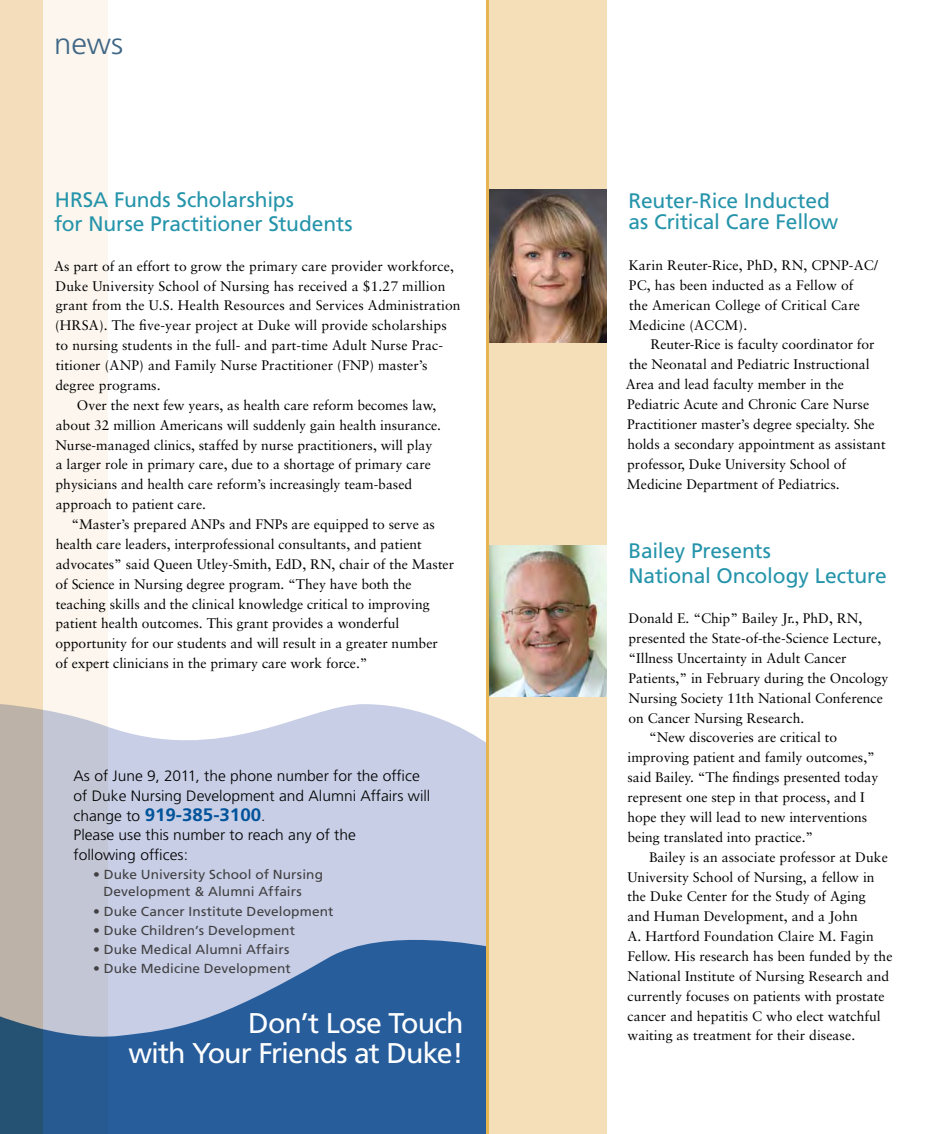
<style>
.page{position:relative;width:945px;height:1134px;background:#fff}
.page>*{position:absolute;margin:0;border:0;box-sizing:border-box;transform-origin:0 0}
.t1{font:300 30px "Frutiger";color:#3f6685;scale:1.04 1}
.t2{font:28.5px/30px "Frutiger";letter-spacing:-.035em;color:#fff;text-align:right}
.t3{font:21px/24px "Frutiger";letter-spacing:-.01em;color:#2594aa}
.t4{font:700 18px "Frutiger";color:#00539b;scale:1.04 1}
.t5{font:300 15px/19.8px "Frutiger";color:#000;scale:1.04 1}
.t6{font:13.8px/19.8px "Sabon";color:#000}
.t7{font:13.2px/17.2px "Frutiger";letter-spacing:.01em;color:#414042;scale:1.04 1}
.s1{font-weight:300;font-size:15px;color:#000}
</style>
<div class="page">
<svg style="left:108px;top:704px;width:378px;height:234px;background:#cbd2e7"></svg>
<svg style="left:43px;top:0;width:65px;height:938px;background:#eeeae8"></svg>
<svg style="left:0;top:0;width:43px;height:938px;background:#e6d2b5"></svg>
<div style="left:488px;top:0;width:119px;height:1134px;background:#f5dfb8"></div>
<svg style="left:0;top:938px;width:486px;height:196px;background:#5279a9"></svg>
<img style="left:489px;top:189px;width:118px;height:153px">
<img style="left:489px;top:546px;width:118px;height:151px">
<hr style="left:486px;top:0;width:3px;height:1134px;background:#e6b552">
<h1 class="t1" style="left:54px;top:26px;width:68px">news</h1>
<h3 class="t3" style="left:54px;top:188px;width:300px">H RSA Funds Scholarships<br>for Nurse Practitioner Students</h3>
<p class="t6" style="left:54px;top:256px;width:401px">As part of an effort to grow the primary care provider workforce,</p>
<p class="t6" style="left:55px;top:276px;width:392px">Duke University School of Nursing has received a $1.27 million</p>
<p class="t6" style="left:56px;top:296px;width:406px">grant from the U.S. Health Resources and Services Administration</p>
<p class="t6" style="left:55px;top:316px;width:393px">(HRSA). The five-year project at Duke will provide scholarships</p>
<p class="t6" style="left:56px;top:335px;width:389px">to nursing students in the full- and part-time Adult Nurse Prac-</p>
<p class="t6" style="left:56px;top:355px;width:373px">titioner (ANP) and Family Nurse Practitioner (FNP) master’s</p>
<p class="t6" style="left:55px;top:375px;width:107px">degree programs.</p>
<p class="t6" style="left:77px;top:395px;width:361px">Over the next few years, as health care reform becomes law,</p>
<p class="t6" style="left:56px;top:415px;width:387px">about 32 million Americans will suddenly gain health insurance.</p>
<p class="t6" style="left:55px;top:435px;width:378px">Nurse-managed clinics, staffed by nurse practitioners, will play</p>
<p class="t6" style="left:56px;top:455px;width:377px">a larger role in primary care, due to a shortage of primary care</p>
<p class="t6" style="left:56px;top:474px;width:358px">physicians and health care reform’s increasingly team-based</p>
<p class="t6" style="left:56px;top:494px;width:152px">approach to patient care.</p>
<p class="t6" style="left:71px;top:514px;width:365px">“Master’s prepared ANPs and FNPs are equipped to serve as</p>
<p class="t6" style="left:56px;top:534px;width:368px">health care leaders, interprofessional consultants, and patient</p>
<p class="t6" style="left:56px;top:554px;width:400px">advocates” said Queen Utley-Smith, EdD, RN, chair of the Master</p>
<p class="t6" style="left:55px;top:574px;width:358px">of Science in Nursing degree program. “They have both the</p>
<p class="t6" style="left:56px;top:594px;width:375px">teaching skills and the clinical knowledge critical to improving</p>
<p class="t6" style="left:56px;top:614px;width:345px">patient health outcomes. This grant provides a wonderful</p>
<p class="t6" style="left:55px;top:633px;width:384px">opportunity for our students and will result in a greater number</p>
<p class="t6" style="left:55px;top:653px;width:314px">of expert clinicians in the primary care work force.”</p>
<p class="t5" style="left:74px;top:766px;width:345px">As of June 9, 2011, the phone number for the office of Duke Nursing Development and Alumni Affairs will</p>
<h3 class="t4" style="left:74px;top:804px;width:186px"><span class="s1">change to</span> 919-385-3100<span class="s1">.</span></h3>
<p class="t5" style="left:74px;top:826px;width:273px">Please use this number to reach any of the following offices:</p>
<p class="t7" style="left:104px;top:866px;width:213px;text-indent:-10px">• Duke University School of Nursing<br>Development &amp; Alumni Affairs</p>
<p class="t7" style="left:93px;top:903px;width:233px">• Duke Cancer Institute Development</p>
<p class="t7" style="left:93px;top:922px;width:196px">• Duke Children’s Development</p>
<p class="t7" style="left:93px;top:941px;width:190px">• Duke Medical Alumni Affairs</p>
<p class="t7" style="left:93px;top:960px;width:192px">• Duke Medicine Development</p>
<h2 class="t2" style="left:128px;top:1008px;width:337px">Don’t Lose Touch<br>with Your Friends at Duke!</h2>
<h3 class="t3" style="left:628px;top:190px;width:211px;line-height:21px">Reuter-Rice I nducted as Critical Care Fellow</h3>
<p class="t6" style="left:629px;top:255px;width:251px">Karin Reuter-Rice, PhD, RN, CPNP-AC/<br>PC, has been inducted as a Fellow of<br>the American College of Critical Care<br>Medicine (ACCM).</p>
<p class="t6" style="left:626px;top:335px;width:261px;text-indent:24px">Reuter-Rice is faculty coordinator for the Neonatal and Pediatric Instructional Area and lead faculty member in the Pediatric Acute and Chronic Care Nurse Practitioner master’s degree specialty. She holds a secondary appointment as assistant professor, Duke University School of Medicine Department of Pediatrics.</p>
<h3 class="t3" style="left:629px;top:538px;width:260px;line-height:25.5px">Bailey Presents<br>National Oncology Lecture</h3>
<p class="t6" style="left:629px;top:608px;width:235px">Donald E. “Chip” Bailey Jr., PhD, RN,</p>
<p class="t6" style="left:629px;top:628px;width:254px">presented the State-of-the-Science Lecture,</p>
<p class="t6" style="left:629px;top:648px;width:220px">“Illness Uncertainty in Adult Cancer</p>
<p class="t6" style="left:629px;top:668px;width:261px">Patients,” in February during the Oncology</p>
<p class="t6" style="left:629px;top:688px;width:256px">Nursing Society 11th National Conference</p>
<p class="t6" style="left:629px;top:708px;width:177px">on Cancer Nursing Research.</p>
<p class="t6" style="left:649px;top:728px;width:190px">“New discoveries are critical to</p>
<p class="t6" style="left:627px;top:747px;width:249px">improving patient and family outcomes,”</p>
<p class="t6" style="left:627px;top:767px;width:252px">said Bailey. “The findings presented today</p>
<p class="t6" style="left:627px;top:787px;width:239px">represent one step in that process, and I</p>
<p class="t6" style="left:627px;top:807px;width:241px">hope they will lead to new interventions</p>
<p class="t6" style="left:627px;top:827px;width:187px">being translated into practice.”</p>
<p class="t6" style="left:649px;top:847px;width:240px">Bailey is an associate professor at Duke</p>
<p class="t6" style="left:627px;top:867px;width:249px">University School of Nursing, a fellow in</p>
<p class="t6" style="left:627px;top:887px;width:240px">the Duke Center for the Study of Aging</p>
<p class="t6" style="left:627px;top:906px;width:232px">and Human Development, and a John</p>
<p class="t6" style="left:627px;top:926px;width:248px">A. Hartford Foundation Claire M. Fagin</p>
<p class="t6" style="left:627px;top:946px;width:267px">Fellow. His research has been funded by the</p>
<p class="t6" style="left:627px;top:966px;width:263px">National Institute of Nursing Research and</p>
<p class="t6" style="left:627px;top:986px;width:259px">currently focuses on patients with prostate</p>
<p class="t6" style="left:627px;top:1006px;width:255px">cancer and hepatitis C who elect watchful</p>
<p class="t6" style="left:627px;top:1026px;width:229px">waiting as treatment for their disease.</p>
</div>
